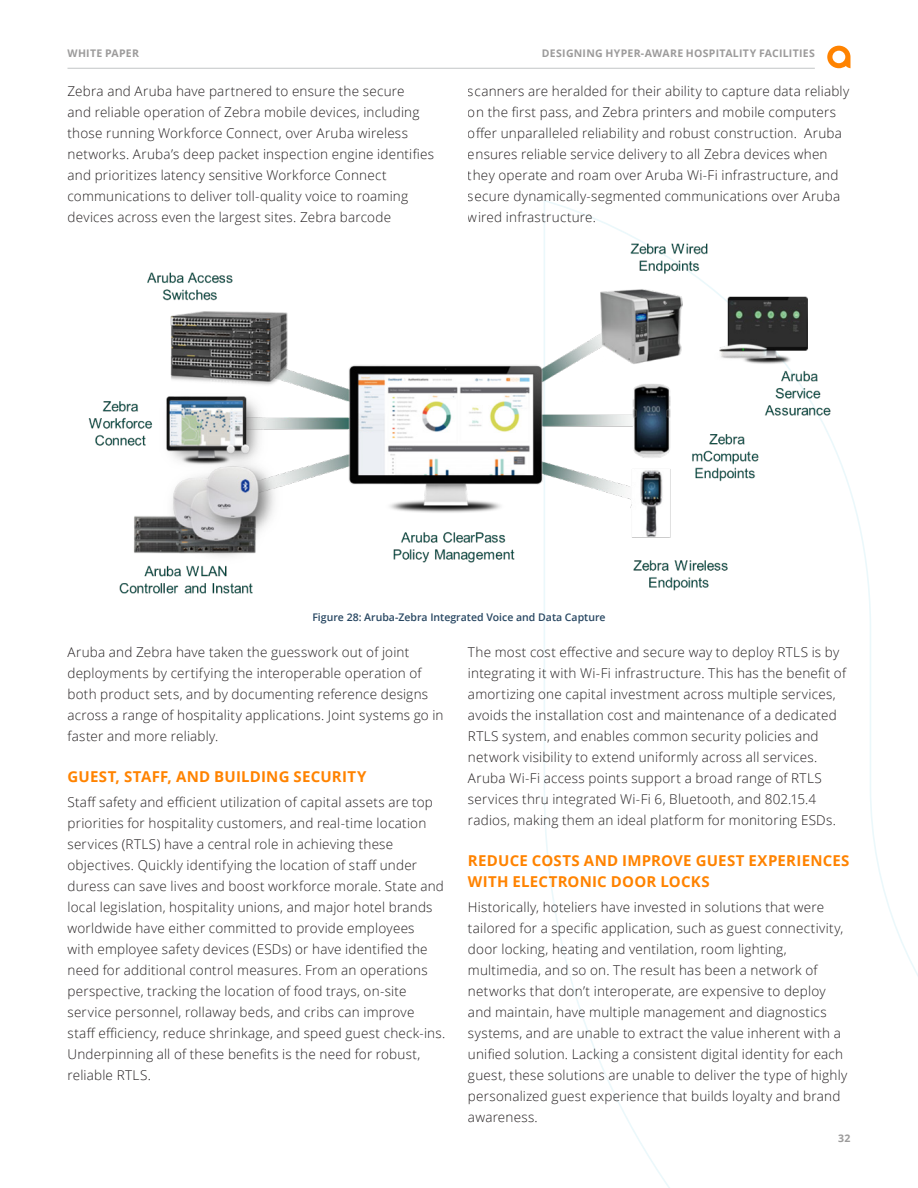
<style>
.page{position:relative;width:918px;height:1188px;background:#fff}
.page>*{position:absolute;margin:0;border:0;box-sizing:border-box;transform-origin:0 0}
.t1{font:700 15px/21px "Open Sans";letter-spacing:.015em;color:#ff8300}
.t2{font:300 13.5px/21px "Open Sans";letter-spacing:.015em;color:#231f20}
.t3{font:700 10.5px "Open Sans";letter-spacing:.025em;color:#9c9b9b}
.Legal___Chart_Footer{font:600 10.5px "Open Sans";color:#274661}
</style>
<div class="page">
<hr style="left:68px;top:68px;width:747px;height:1px;background:#c3c5c6">
<svg style="left:543px;top:45px;width:375px;height:1143px"></svg>
<img style="left:88px;top:236px;width:762px;height:368px">
<p class="t3" style="left:68px;top:45px;width:73px">WHITE PAPER</p>
<p class="t3" style="left:542px;top:45px;width:274px">DESIGNING HYPER-AWARE HOSPITALITY FACILITIES</p>
<p class="t2" style="left:68px;top:80px;width:368px">Zebra and Aruba have partnered to ensure the secure<br>and reliable operation of Zebra mobile devices, including those running Workforce Connect, over Aruba wireless networks. Aruba’s deep packet inspection engine identifies and prioritizes latency sensitive Workforce Connect communications to deliver toll-quality voice to roaming devices across even the largest sites. Zebra barcode</p>
<p class="t2" style="left:468px;top:80px;width:383px">scanners are heralded for their ability to capture data reliably on the first pass, and Zebra printers and mobile computers offer unparalleled reliability and robust construction. Aruba ensures reliable service delivery to all Zebra devices when they operate and roam over Aruba Wi-Fi infrastructure, and secure dynamically-segmented communications over Aruba wired infrastructure.</p>
<p class="Legal___Chart_Footer" style="left:312px;top:610px;width:295px">Figure 28: Aruba-Zebra Integrated Voice and Data Capture</p>
<p class="t2" style="left:68px;top:641px;width:378px">Aruba and Zebra have taken the guesswork out of joint deployments by certifying the interoperable operation of both product sets, and by documenting reference designs across a range of hospitality applications. Joint systems go in faster and more reliably.</p>
<p class="t1" style="left:68px;top:766px;width:300px">GUEST, STAFF, AND BUILDING SECURITY</p>
<p class="t2" style="left:68px;top:791px;width:379px">Staff safety and efficient utilization of capital assets are top priorities for hospitality customers, and real-time location services (RTLS) have a central role in achieving these objectives. Quickly identifying the location of staff under duress can save lives and boost workforce morale. State and local legislation, hospitality unions, and major hotel brands worldwide have either committed to provide employees<br>with employee safety devices (ESDs) or have identified the need for additional control measures. From an operations perspective, tracking the location of food trays, on-site service personnel, rollaway beds, and cribs can improve staff efficiency, reduce shrinkage, and speed guest check-ins.<br>Underpinning all of these benefits is the need for robust, reliable RTLS.</p>
<p class="t2" style="left:468px;top:641px;width:380px">The most cost effective and secure way to deploy RTLS is by integrating it with Wi-Fi infrastructure. This has the benefit of amortizing one capital investment across multiple services, avoids the installation cost and maintenance of a dedicated RTLS system, and enables common security policies and network visibility to extend uniformly across all services.<br>Aruba Wi-Fi access points support a broad range of RTLS services thru integrated Wi-Fi 6, Bluetooth, and 802.15.4 radios, making them an ideal platform for monitoring ESDs.</p>
<p class="t1" style="left:468px;top:850px;width:383px">REDUCE COSTS AND IMPROVE GUEST EXPERIENCES<br>WITH ELECTRONIC DOOR LOCKS</p>
<p class="t2" style="left:468px;top:896px;width:381px">Historically, hoteliers have invested in solutions that were tailored for a specific application, such as guest connectivity, door locking, heating and ventilation, room lighting, multimedia, and so on. The result has been a network of networks that don’t interoperate, are expensive to deploy and maintain, have multiple management and diagnostics systems, and are unable to extract the value inherent with a unified solution. Lacking a consistent digital identity for each guest, these solutions are unable to deliver the type of highly personalized guest experience that builds loyalty and brand awareness.</p>
<p class="t3" style="left:838px;top:1131px;width:14px">32</p>
</div>
